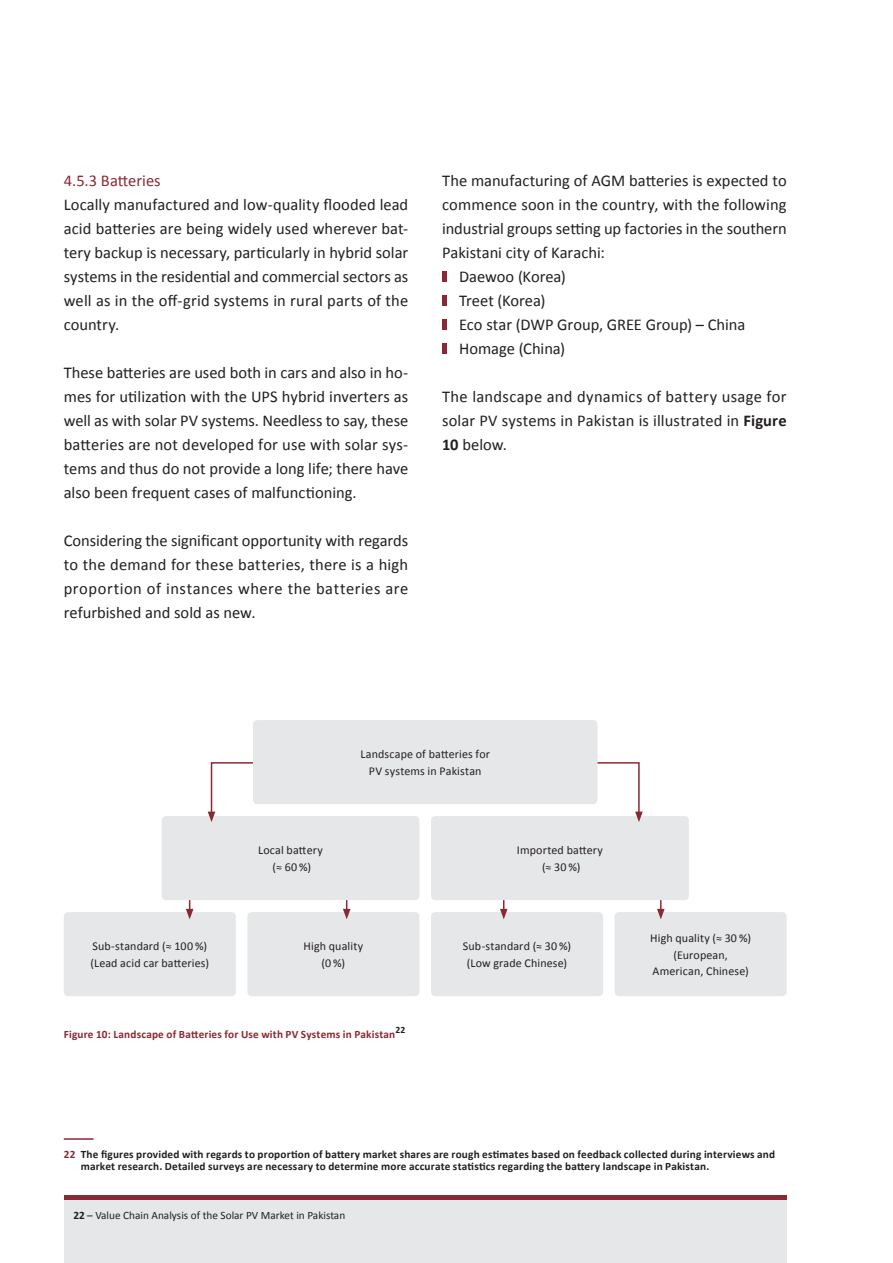
<style>
.page{position:relative;width:893px;height:1263px;background:#fff}
.page>*{position:absolute;margin:0;border:0;box-sizing:border-box;transform-origin:0 0}
.t1{font:16.5px/24px "Calibri";color:#231f20;text-align:justify}
.t2{font:16.5px "Calibri";color:#882933}
.t3{font:12px/16.5px "Calibri";letter-spacing:.01em;color:#231f20;text-align:center}
.t4{font:700 11.25px/12px "Calibri";letter-spacing:.015em;color:#231f20}
.t5{font:700 11.25px "Calibri";letter-spacing:.015em;color:#882933}
.t6{font:11.25px "Calibri";color:#231f20}
.t7{font:700 9.6px "Calibri";color:#231f20}
.s1{font-weight:700}
.s2{color:#882933}
</style>
<div class="page">
<div style="left:64px;top:1199px;width:723px;height:64px;background:#e6e7e9"></div>
<hr style="left:64px;top:1195px;width:723px;height:4px;background:#882933">
<hr style="left:64px;top:1138px;width:30px;height:2px;background:#882933">
<hr style="left:442px;top:271px;width:4px;height:11px;background:#882933">
<hr style="left:442px;top:295px;width:4px;height:11px;background:#882933">
<hr style="left:442px;top:319px;width:4px;height:11px;background:#882933">
<hr style="left:442px;top:343px;width:4px;height:11px;background:#882933">
<div style="left:253px;top:720px;width:344px;height:84px;background:#e6e7e9;border-radius:4px"></div>
<div style="left:162px;top:816px;width:257px;height:84px;background:#e6e7e9;border-radius:4px"></div>
<div style="left:431px;top:816px;width:258px;height:84px;background:#e6e7e9;border-radius:4px"></div>
<div style="left:64px;top:912px;width:172px;height:84px;background:#e6e7e9;border-radius:4px"></div>
<div style="left:247px;top:912px;width:172px;height:84px;background:#e6e7e9;border-radius:4px"></div>
<div style="left:431px;top:912px;width:172px;height:84px;background:#e6e7e9;border-radius:4px"></div>
<div style="left:615px;top:912px;width:172px;height:84px;background:#e6e7e9;border-radius:4px"></div>
<svg style="left:596px;top:761px;width:47px;height:61px"></svg>
<svg style="left:208px;top:762px;width:45px;height:60px"></svg>
<svg style="left:186px;top:900px;width:7px;height:19px"></svg>
<svg style="left:657px;top:900px;width:8px;height:19px"></svg>
<svg style="left:500px;top:900px;width:8px;height:19px"></svg>
<svg style="left:343px;top:900px;width:8px;height:19px"></svg>
<p class="t2" style="left:64px;top:170px;width:98px">4.5.3 Batteries</p>
<p class="t1" style="left:64px;top:192px;width:346px">Locally manufactured and low-quality flooded lead acid batteries are being widely used wherever bat&shy;tery backup is necessary, particularly in hybrid solar systems in the residential and commercial sectors as well as in the off-grid systems in rural parts of the country.</p>
<p class="t1" style="left:64px;top:360px;width:346px">These batteries are used both in cars and also in ho&shy;mes for utilization with the UPS hybrid inverters as well as with solar PV systems. Needless to say, these batteries are not developed for use with solar sys&shy;tems and thus do not provide a long life; there have also been frequent cases of malfunctioning.</p>
<p class="t1" style="left:64px;top:528px;width:346px">Considering the significant opportunity with regards to the demand for these batteries, there is a high proportion of instances where the batteries are refurbished and sold as new.</p>
<p class="t1" style="left:442px;top:168px;width:346px">The manufacturing of AGM batteries is expected to</p>
<p class="t1" style="left:442px;top:192px;width:346px">commence soon in the country, with the following</p>
<p class="t1" style="left:442px;top:216px;width:346px">industrial groups setting up factories in the southern</p>
<p class="t1" style="left:442px;top:240px;width:164px">Pakistani city of Karachi:</p>
<p class="t1" style="left:459px;top:264px;width:108px">Daewoo (Korea)</p>
<p class="t1" style="left:459px;top:288px;width:88px">Treet (Korea)</p>
<p class="t1" style="left:459px;top:312px;width:288px">Eco star (DWP Group, GREE Group) – China</p>
<p class="t1" style="left:459px;top:336px;width:108px">Homage (China)</p>
<p class="t1" style="left:442px;top:384px;width:346px">The landscape and dynamics of battery usage for solar PV systems in Pakistan is illustrated in <span class="s1">Figure 10</span> below.</p>
<p class="t3" style="left:258px;top:841px;width:66px">Local battery (≈ 60 %)</p>
<p class="t3" style="left:360px;top:745px;width:131px">Landscape of batteries for<br>PV systems in Pakistan</p>
<p class="t3" style="left:517px;top:841px;width:87px">Imported battery (≈ 30 %)</p>
<p class="t3" style="left:91px;top:937px;width:120px;text-align:left">Sub-standard (≈ 100 %) (Lead acid car batteries)</p>
<p class="t3" style="left:304px;top:937px;width:61px">High quality (0 %)</p>
<p class="t7" style="left:395px;top:1023px;width:11px">22</p>
<p class="t5" style="left:64px;top:1027px;width:333px">Figure 10: Landscape of Batteries for Use with PV Systems in Pakistan</p>
<p class="t3" style="left:463px;top:937px;width:110px">Sub-standard (≈ 30 %) (Low grade Chinese)</p>
<p class="t3" style="left:650px;top:929px;width:102px">High quality (≈ 30 %) (European,<br>American, Chinese)</p>
<p class="t4" style="left:81px;top:1148px;width:696px;text-indent:-17px"><span class="s2">22</span> The figures provided with regards to proportion of battery market shares are rough estimates based on feedback collected during interviews and market research. Detailed surveys are necessary to determine more accurate statistics regarding the battery landscape in Pakistan.</p>
<p class="t6" style="left:73px;top:1208px;width:273px"><span class="s1">22</span> – Value Chain Analysis of the Solar PV Market in Pakistan</p>
</div>
